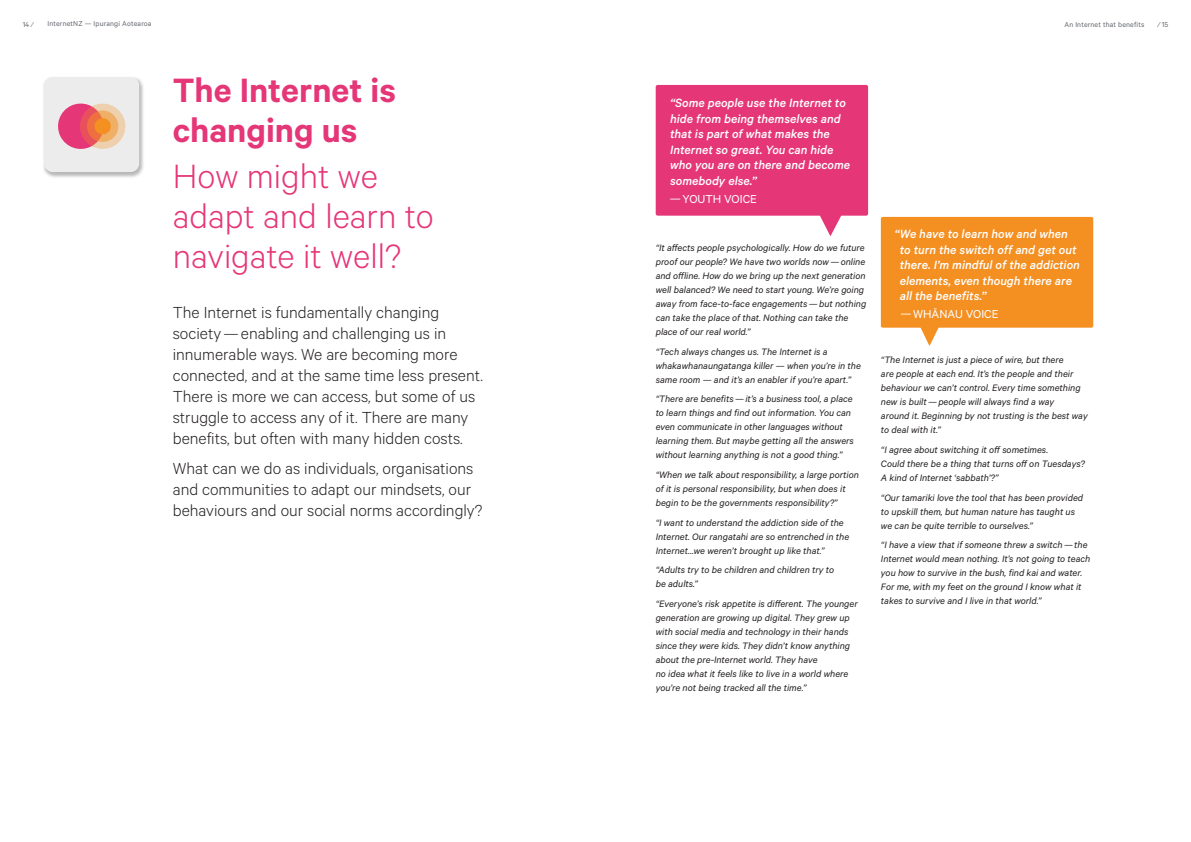
<style>
.page{position:relative;width:1191px;height:842px;background:#fff}
.page>*{position:absolute;margin:0;border:0;box-sizing:border-box;transform-origin:0 0}
.INZ_Light_Heading{font:300 38px/40px "Calibre";color:#e53678}
.INZ_Light_Heading-2{font:600 38px/40px "Calibre";color:#e53678}
.INZ_Open_text{font:300 18px/21px "Calibre";color:#231f20}
.INZ_pull_quotes{font:italic 500 13.5px/15.5px "Calibre";color:#fff}
.INZ_Body{font:13px "Calibre";color:#fff}
.INZ_Body_Quotes{font:italic 10.5px/14px "Calibre";color:#231f20}
.t1{font:8px "Calibre";letter-spacing:.02em;color:#64686f}
</style>
<div class="page">
<div style="left:655px;top:85px;width:213px;height:131px;background:#e53678;border-radius:2px"></div>
<svg style="left:818px;top:215px;width:25px;height:21px"></svg>
<div style="left:881px;top:217px;width:212px;height:111px;background:#f48f21;border-radius:2px"></div>
<svg style="left:918px;top:327px;width:23px;height:19px"></svg>
<img style="left:43px;top:77px;width:101px;height:101px">
<div style="left:44px;top:77px;width:95px;height:95px;background:#ececec;border-radius:8px"></div>
<svg style="left:58px;top:103px;width:67px;height:46px;background:#ea8886"></svg>
<p class="t1" style="left:23px;top:20px;width:12px">14 ∕</p>
<p class="t1" style="left:47px;top:19px;width:106px">InternetNZ — Ipurangi Aotearoa</p>
<p class="t1" style="left:1064px;top:20px;width:81px">An Internet that benefits</p>
<p class="t1" style="left:1158px;top:20px;width:12px">∕ 15</p>
<p class="INZ_Light_Heading-2" style="left:173px;top:69px;width:225px">The Internet is changing us</p>
<p class="INZ_Light_Heading" style="left:173px;top:154px;width:262px">How might we adapt and learn to navigate it well?</p>
<p class="INZ_Open_text" style="left:173px;top:301px;width:312px">The Internet is fundamentally changing society—enabling and challenging us in innumerable ways. We are becoming more connected, and at the same time less present.<br>There is more we can access, but some of us struggle to access any of it. There are many benefits, but often with many hidden costs.</p>
<p class="INZ_Open_text" style="left:173px;top:457px;width:311px">What can we do as individuals, organisations and communities to adapt our mindsets, our behaviours and our social norms accordingly?</p>
<p class="INZ_pull_quotes" style="left:670px;top:95px;width:182px">“Some people use the Internet to hide from being themselves and that is part of what makes the<br>Internet so great. You can hide who you are on there and become somebody else.”</p>
<p class="INZ_Body" style="left:670px;top:191px;width:89px">—YOUTH VOICE</p>
<p class="INZ_Body_Quotes" style="left:655px;top:240px;width:212px">“It affects people psychologically. How do we future proof our people? We have two worlds now—online and offline. How do we bring up the next generation well balanced? We need to start young. We’re going away from face-to-face engagements—but nothing can take the place of that. Nothing can take the place of our real world.”</p>
<p class="INZ_Body_Quotes" style="left:655px;top:344px;width:207px">“Tech always changes us. The Internet is a whakawhanaungatanga killer — when you’re in the same room — and it’s an enabler if you’re apart.”</p>
<p class="INZ_Body_Quotes" style="left:655px;top:392px;width:200px">“There are benefits—it’s a business tool, a place to learn things and find out information. You can even communicate in other languages without learning them. But maybe getting all the answers without learning anything is not a good thing.”</p>
<p class="INZ_Body_Quotes" style="left:655px;top:467px;width:205px">“When we talk about responsibility, a large portion of it is personal responsibility, but when does it begin to be the governments responsibility?”</p>
<p class="INZ_Body_Quotes" style="left:655px;top:515px;width:195px">“I want to understand the addiction side of the<br>Internet. Our rangatahi are so entrenched in the<br>Internet…we weren’t brought up like that.”</p>
<p class="INZ_Body_Quotes" style="left:655px;top:563px;width:180px">“Adults try to be children and children try to be adults.”</p>
<p class="INZ_Body_Quotes" style="left:655px;top:596px;width:204px">“Everyone’s risk appetite is different. The younger generation are growing up digital. They grew up with social media and technology in their hands since they were kids. They didn’t know anything about the pre-Internet world. They have<br>no idea what it feels like to live in a world where you’re not being tracked all the time.”</p>
<p class="INZ_pull_quotes" style="left:899px;top:226px;width:182px;text-indent:-5px">“We have to learn how and when to turn the switch off and get out there. I’m mindful of the addiction elements, even though there are all the benefits.”</p>
<p class="INZ_Body" style="left:900px;top:306px;width:100px">—WHĀNAU VOICE</p>
<p class="INZ_Body_Quotes" style="left:881px;top:353px;width:208px">“The Internet is just a piece of wire, but there<br>are people at each end. It’s the people and their behaviour we can’t control. Every time something new is built—people will always find a way<br>around it. Beginning by not trusting is the best way to deal with it.”</p>
<p class="INZ_Body_Quotes" style="left:881px;top:442px;width:205px">“I agree about switching it off sometimes.<br>Could there be a thing that turns off on Tuesdays?<br>A kind of Internet ‘sabbath’?”</p>
<p class="INZ_Body_Quotes" style="left:881px;top:490px;width:204px">“Our tamariki love the tool that has been provided to upskill them, but human nature has taught us we can be quite terrible to ourselves.”</p>
<p class="INZ_Body_Quotes" style="left:881px;top:538px;width:211px">“I have a view that if someone threw a switch—the Internet would mean nothing. It’s not going to teach you how to survive in the bush, find kai and water.<br>For me, with my feet on the ground I know what it takes to survive and I live in that world.”</p>
</div>
